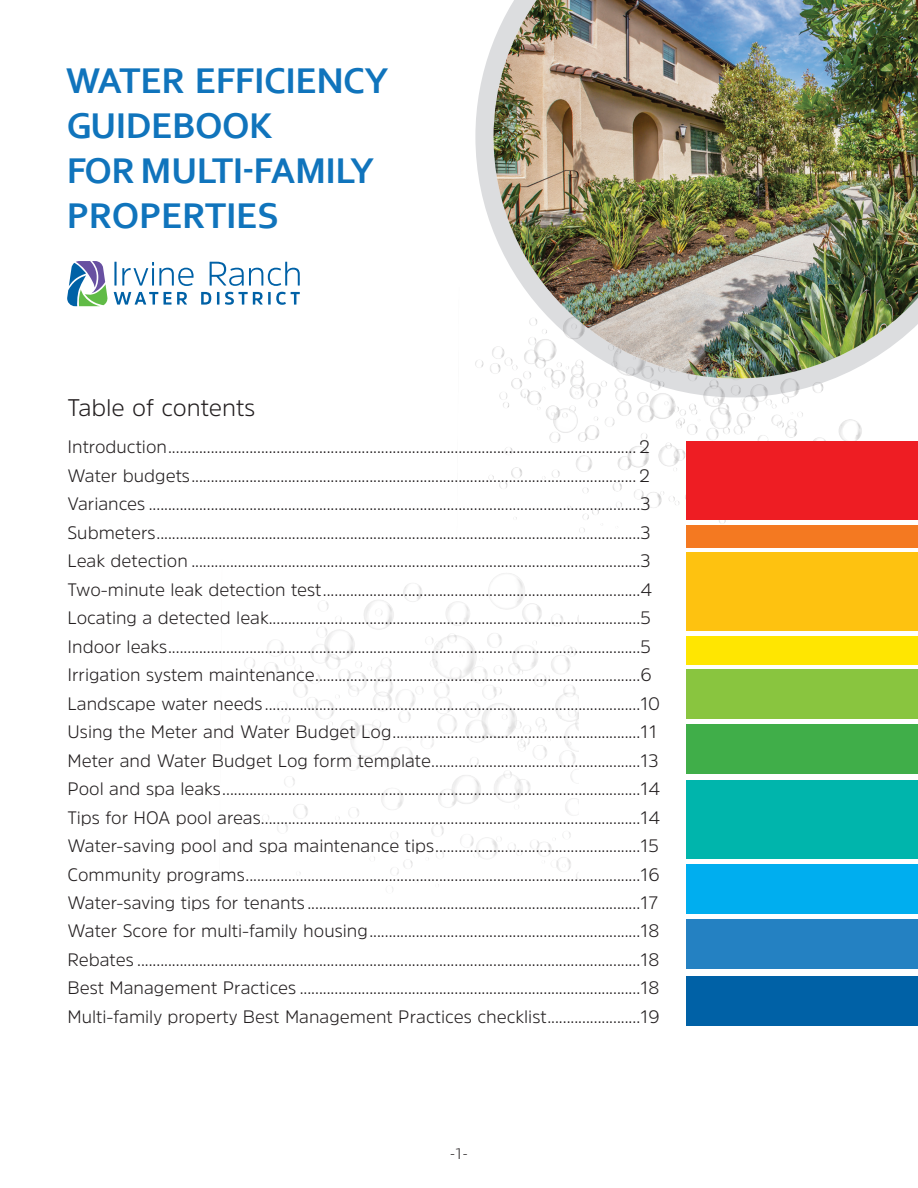
<style>
.page{position:relative;width:918px;height:1188px;background:#fff}
.page>*{position:absolute;margin:0;border:0;box-sizing:border-box;transform-origin:0 0}
.t1{font:700 37.5px/45px "Corbel";letter-spacing:-.01em;color:#1074bc}
.t2{font:300 24px "Amsi Pro";color:#231f20}
.t3{font:300 18px/28.5px "Amsi Pro";color:#231f20}
.t4{font:300 15px "Roboto";color:#231f20}
</style>
<div class="page">
<img style="left:244px;top:583px;width:335px;height:309px">
<img style="left:446px;top:399px;width:416px;height:219px">
<svg style="left:475px;top:41px;width:360px;height:358px"></svg>
<img style="left:494px;top:0;width:424px;height:378px">
<div style="left:687px;top:441px;width:231px;height:79px;background:#ee1d23"></div>
<div style="left:687px;top:525px;width:231px;height:23px;background:#f47921"></div>
<div style="left:687px;top:552px;width:231px;height:79px;background:#fec210"></div>
<div style="left:687px;top:669px;width:231px;height:49px;background:#89c53f"></div>
<div style="left:687px;top:636px;width:231px;height:28px;background:#ffe601"></div>
<div style="left:687px;top:724px;width:231px;height:50px;background:#40ae49"></div>
<div style="left:687px;top:780px;width:231px;height:79px;background:#00b5ac"></div>
<div style="left:687px;top:864px;width:231px;height:50px;background:#00aeef"></div>
<div style="left:687px;top:920px;width:231px;height:49px;background:#2481c2"></div>
<div style="left:687px;top:976px;width:231px;height:49px;background:#0061a6"></div>
<hr style="left:114px;top:262px;width:3px;height:24px;background:#0061a6">
<svg style="left:122px;top:262px;width:72px;height:24px"></svg>
<svg style="left:210px;top:262px;width:90px;height:24px"></svg>
<svg style="left:114px;top:292px;width:44px;height:13px"></svg>
<svg style="left:164px;top:292px;width:23px;height:13px"></svg>
<svg style="left:201px;top:292px;width:10px;height:13px"></svg>
<svg style="left:217px;top:292px;width:2px;height:13px"></svg>
<svg style="left:225px;top:292px;width:75px;height:13px"></svg>
<svg style="left:67px;top:261px;width:41px;height:45px"></svg>
<h1 class="t1" style="left:66px;top:57px;width:324px">WATER EFFICIENCY<br>GUIDEBOOK<br>FOR MULTI-FAMILY<br>PROPERTIES</h1>
<h2 class="t2" style="left:68px;top:391px;width:190px">Table of contents</h2>
<p class="t3" style="left:68px;top:432px;width:594px">Introduction.........................................................................................................................2<br>Water budgets...................................................................................................................2<br>Variances ...............................................................................................................................3<br>Submeters.............................................................................................................................3<br>Leak detection ....................................................................................................................3<br>Two-minute leak detection test..................................................................................4<br>Locating a detected leak................................................................................................5<br>Indoor leaks..........................................................................................................................5<br>Irrigation system maintenance....................................................................................6<br>Landscape water needs .................................................................................................10<br>Using the Meter and Water Budget Log................................................................11<br>Meter and Water Budget Log form template......................................................13<br>Pool and spa leaks............................................................................................................14<br>Tips for HOA pool areas..................................................................................................14<br>Water-saving pool and spa maintenance tips.....................................................15<br>Community programs......................................................................................................16<br>Water-saving tips for tenants ......................................................................................17<br>Water Score for multi-family housing......................................................................18<br>Rebates ..................................................................................................................................18<br>Best Management Practices ........................................................................................18<br>Multi-family property Best Management Practices checklist........................19</p>
<p class="t4" style="left:451px;top:1143px;width:18px">-1-</p>
</div>
